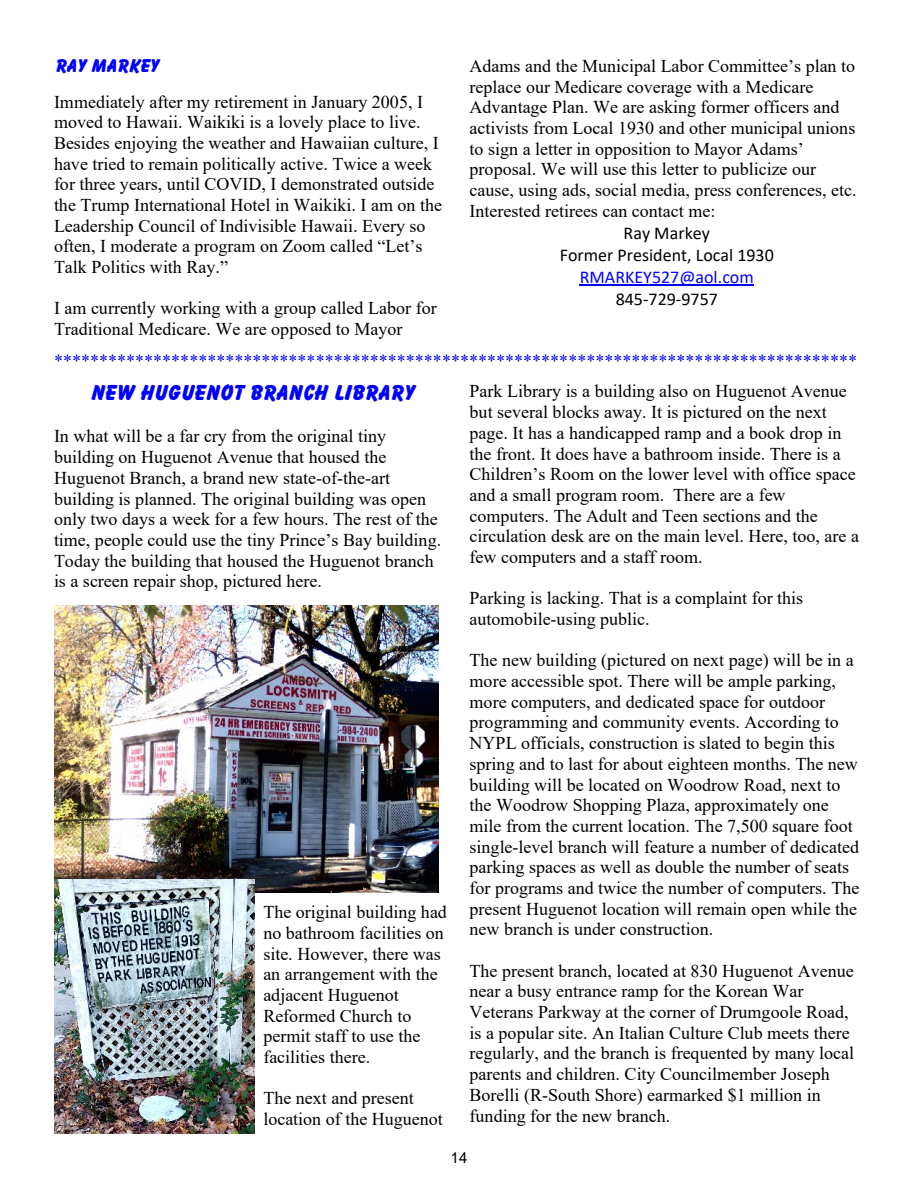
<style>
.page{position:relative;width:918px;height:1188px;background:#fff}
.page>*{position:absolute;margin:0;border:0;box-sizing:border-box;transform-origin:0 0}
.t1{font:21px "Balloonist SF Bold";color:#00f}
.t2{font:18px/20.7px "Times New Roman";color:#000}
.t3{font:18px "Times New Roman";color:#00f}
.t4{font:18px/22px "Calibri";color:#000;text-align:center}
.t5{font:18px "Calibri";color:#00f}
.t6{font:18px "Balloonist SF Bold";color:#00f}
.t7{font:15px "Arial";color:#000}
</style>
<div class="page">
<hr style="left:580px;top:284px;width:174px;height:1px;background:#00f">
<img style="left:54px;top:605px;width:384px;height:288px">
<img style="left:54px;top:879px;width:201px;height:255px">
<p class="t6" style="left:54px;top:59px;width:105px">RAY MARKEY</p>
<p class="t2" style="left:54px;top:93px;width:390px">Immediately after my retirement in January 2005, I moved to Hawaii. Waikiki is a lovely place to live.<br>Besides enjoying the weather and Hawaiian culture, I have tried to remain politically active. Twice a week for three years, until COVID, I demonstrated outside the Trump International Hotel in Waikiki. I am on the Leadership Council of Indivisible Hawaii. Every so often, I moderate a program on Zoom called “Let’s Talk Politics with Ray.”</p>
<p class="t2" style="left:54px;top:300px;width:384px">I am currently working with a group called Labor for<br>Traditional Medicare. We are opposed to Mayor</p>
<p class="t2" style="left:470px;top:57px;width:388px">Adams and the Municipal Labor Committee’s plan to replace our Medicare coverage with a Medicare Advantage Plan. We are asking former officers and activists from Local 1930 and other municipal unions to sign a letter in opposition to Mayor Adams’ proposal. We will use this letter to publicize our cause, using ads, social media, press conferences, etc.<br>Interested retirees can contact me:</p>
<p class="t4" style="left:560px;top:223px;width:216px">Ray Markey<br>Former President, Local 1930</p>
<p class="t5" style="left:580px;top:269px;width:176px">RMARKEY527@aol.com</p>
<p class="t4" style="left:616px;top:289px;width:104px">845-729-9757</p>
<p class="t3" style="left:54px;top:354px;width:805px">*****************************************************************************************</p>
<p class="t1" style="left:89px;top:385px;width:325px">NEW HUGUENOT BRANCH LIBRARY</p>
<p class="t2" style="left:54px;top:428px;width:389px">In what will be a far cry from the original tiny building on Huguenot Avenue that housed the Huguenot Branch, a brand new state-of-the-art building is planned. The original building was open only two days a week for a few hours. The rest of the time, people could use the tiny Prince’s Bay building.<br>Today the building that housed the Huguenot branch is a screen repair shop, pictured here.</p>
<p class="t2" style="left:263px;top:904px;width:185px">The original building had no bathroom facilities on site. However, there was an arrangement with the adjacent Huguenot<br>Reformed Church to permit staff to use the facilities there.</p>
<p class="t2" style="left:263px;top:1090px;width:181px">The next and present location of the Huguenot</p>
<p class="t2" style="left:470px;top:383px;width:391px">Park Library is a building also on Huguenot Avenue but several blocks away. It is pictured on the next page. It has a handicapped ramp and a book drop in the front. It does have a bathroom inside. There is a Children’s Room on the lower level with office space and a small program room. There are a few computers. The Adult and Teen sections and the circulation desk are on the main level. Here, too, are a few computers and a staff room.</p>
<p class="t2" style="left:470px;top:590px;width:335px">Parking is lacking. That is a complaint for this automobile-using public.</p>
<p class="t2" style="left:470px;top:652px;width:391px">The new building (pictured on next page) will be in a more accessible spot. There will be ample parking, more computers, and dedicated space for outdoor programming and community events. According to NYPL officials, construction is slated to begin this spring and to last for about eighteen months. The new building will be located on Woodrow Road, next to the Woodrow Shopping Plaza, approximately one mile from the current location. The 7,500 square foot single-level branch will feature a number of dedicated parking spaces as well as double the number of seats for programs and twice the number of computers. The present Huguenot location will remain open while the new branch is under construction.</p>
<p class="t2" style="left:470px;top:962px;width:386px">The present branch, located at 830 Huguenot Avenue near a busy entrance ramp for the Korean War Veterans Parkway at the corner of Drumgoole Road, is a popular site. An Italian Culture Club meets there regularly, and the branch is frequented by many local parents and children. City Councilmember Joseph Borelli (R-South Shore) earmarked $1 million in funding for the new branch.</p>
<p class="t7" style="left:451px;top:1152px;width:18px">14</p>
</div>
